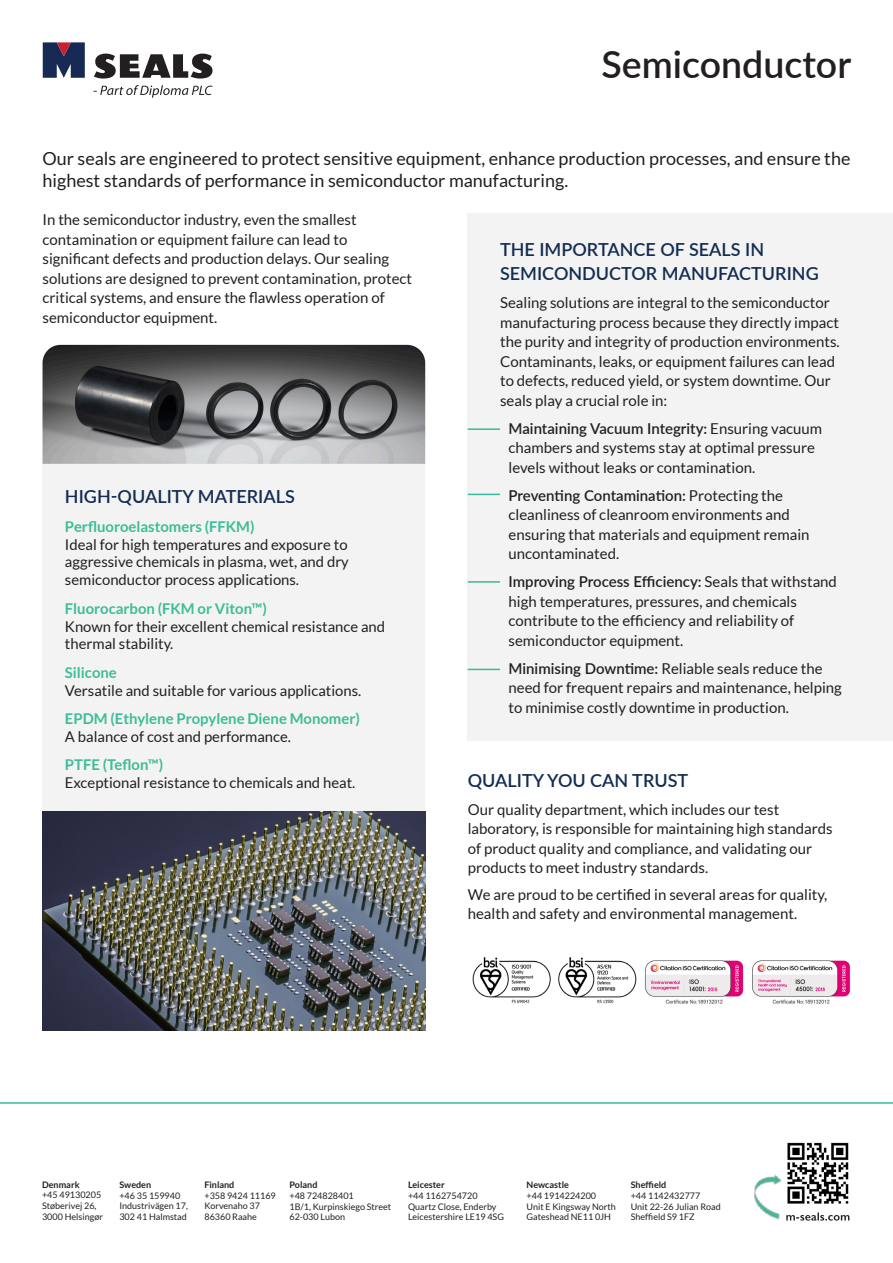
<style>
.page{position:relative;width:893px;height:1263px;background:#fff}
.page>*{position:absolute;margin:0;border:0;box-sizing:border-box;transform-origin:0 0}
.t1{font:600 37.5px "Lato";color:#231f20}
.t2{font:18px/21.6px "Lato";color:#231f20}
.t3{font:600 18px/24px "Lato";color:#132d52}
.t4{font:15px/19.5px "Lato";color:#231f20}
.t5{font:14.85px/17.9px "Lato";color:#231f20}
.t6{font:700 14.85px/17.9px "Lato";color:#3bbd98}
.t7{font:9px "Lato";color:#231f20}
.t8{font:700 9px "Lato";color:#231f20}
.s1{font-weight:700;color:#3bbd98}
.s2{font-weight:400;color:#231f20}
.s3{font-weight:600}
</style>
<div class="page">
<img style="left:818px;top:1142px;width:31px;height:62px">
<img style="left:754px;top:1142px;width:64px;height:79px">
<svg style="left:786px;top:1212px;width:63px;height:8px"></svg>
<div style="left:468px;top:213px;width:425px;height:528px;background:#f4f3f3"></div>
<svg style="left:43px;top:42px;width:42px;height:36px;background:#373c5f"></svg>
<svg style="left:94px;top:54px;width:119px;height:25px"></svg>
<svg style="left:93px;top:85px;width:120px;height:13px"></svg>
<div style="left:43px;top:459px;width:382px;height:353px;background:#f4f3f3"></div>
<img style="left:43px;top:345px;width:382px;height:119px">
<hr style="left:0;top:1102px;width:893px;height:2px;background:#36bc98">
<hr style="left:468px;top:428px;width:32px;height:2px;background:#36bc98">
<hr style="left:468px;top:494px;width:32px;height:1px;background:#36bc98">
<hr style="left:468px;top:581px;width:32px;height:2px;background:#36bc98">
<hr style="left:468px;top:669px;width:32px;height:1px;background:#36bc98">
<img style="left:472px;top:957px;width:379px;height:47px">
<img style="left:43px;top:812px;width:382px;height:218px">
<p class="t1" style="left:601px;top:37px;width:251px">Semiconductor</p>
<p class="t2" style="left:43px;top:148px;width:809px">Our seals are engineered to protect sensitive equipment, enhance production processes, and ensure the highest standards of performance in semiconductor manufacturing.</p>
<p class="t4" style="left:43px;top:210px;width:371px">In the semiconductor industry, even the smallest contamination or equipment failure can lead to significant defects and production delays. Our sealing solutions are designed to prevent contamination, protect critical systems, and ensure the flawless operation of semiconductor equipment.</p>
<p class="t3" style="left:65px;top:484px;width:231px">HIGH-QUALITY MATERIALS</p>
<p class="t5" style="left:65px;top:517px;width:285px"><span class="s1">Perfluoroelastomers (FFKM)<br></span>Ideal for high temperatures and exposure to aggressive chemicals in plasma, wet, and dry semiconductor process applications.</p>
<p class="t5" style="left:65px;top:599px;width:322px"><span class="s1">Fluorocarbon (FKM or Viton™)<br></span>Known for their excellent chemical resistance and thermal stability.</p>
<p class="t5" style="left:65px;top:663px;width:298px"><span class="s1">Silicone<br></span>Versatile and suitable for various applications.</p>
<p class="t6" style="left:65px;top:709px;width:296px">EPDM (Ethylene Propylene Diene Monomer)<br><span class="s2">A balance of cost and performance.</span></p>
<p class="t5" style="left:65px;top:756px;width:292px"><span class="s1">PTFE (Teflon™)<br></span>Exceptional resistance to chemicals and heat.</p>
<p class="t3" style="left:500px;top:237px;width:320px">THE IMPORTANCE OF SEALS IN<br>SEMICONDUCTOR MANUFACTURING</p>
<p class="t4" style="left:500px;top:293px;width:341px">Sealing solutions are integral to the semiconductor manufacturing process because they directly impact the purity and integrity of production environments.<br>Contaminants, leaks, or equipment failures can lead to defects, reduced yield, or system downtime. Our seals play a crucial role in:</p>
<p class="t4" style="left:509px;top:418px;width:315px"><span class="s3">Maintaining Vacuum Integrity:</span> Ensuring vacuum chambers and systems stay at optimal pressure levels without leaks or contamination.</p>
<p class="t4" style="left:509px;top:485px;width:302px"><span class="s3">Preventing Contamination:</span> Protecting the cleanliness of cleanroom environments and ensuring that materials and equipment remain uncontaminated.</p>
<p class="t4" style="left:509px;top:572px;width:330px"><span class="s3">Improving Process Efficiency:</span> Seals that withstand high temperatures, pressures, and chemicals contribute to the efficiency and reliability of semiconductor equipment.</p>
<p class="t4" style="left:509px;top:658px;width:335px"><span class="s3">Minimising Downtime:</span> Reliable seals reduce the need for frequent repairs and maintenance, helping to minimise costly downtime in production.</p>
<p class="t3" style="left:468px;top:767px;width:222px">QUALITY YOU CAN TRUST</p>
<p class="t4" style="left:468px;top:799px;width:366px">Our quality department, which includes our test laboratory, is responsible for maintaining high standards of product quality and compliance, and validating our products to meet industry standards.</p>
<p class="t4" style="left:468px;top:884px;width:361px">We are proud to be certified in several areas for quality, health and safety and environmental management.</p>
<p class="t8" style="left:42px;top:1179px;width:39px">Denmark</p>
<p class="t7" style="left:42px;top:1190px;width:61px">+45 49130205</p>
<p class="t7" style="left:42px;top:1201px;width:56px">Støberivej 26,</p>
<p class="t7" style="left:42px;top:1212px;width:62px">3000 Helsingør</p>
<p class="t8" style="left:119px;top:1179px;width:33px">Sweden</p>
<p class="t7" style="left:119px;top:1190px;width:62px">+46 35 159940</p>
<p class="t7" style="left:119px;top:1201px;width:70px">Industrivägen 17,</p>
<p class="t7" style="left:119px;top:1212px;width:69px">302 41 Halmstad</p>
<p class="t8" style="left:204px;top:1179px;width:31px">Finland</p>
<p class="t7" style="left:204px;top:1190px;width:73px">+358 9424 11169</p>
<p class="t7" style="left:204px;top:1201px;width:57px">Korvenaho 37</p>
<p class="t7" style="left:204px;top:1212px;width:54px">86360 Raahe</p>
<p class="t8" style="left:289px;top:1179px;width:29px">Poland</p>
<p class="t7" style="left:289px;top:1190px;width:66px">+48 724828401</p>
<p class="t7" style="left:289px;top:1201px;width:103px">1B/1, Kurpinskiego Street</p>
<p class="t7" style="left:289px;top:1212px;width:57px">62-030 Lubon</p>
<p class="t8" style="left:408px;top:1179px;width:38px">Leicester</p>
<p class="t7" style="left:408px;top:1190px;width:71px">+44 1162754720</p>
<p class="t7" style="left:408px;top:1201px;width:90px">Quartz Close, Enderby</p>
<p class="t7" style="left:408px;top:1212px;width:97px">Leicestershire LE19 4SG</p>
<p class="t8" style="left:527px;top:1179px;width:44px">Newcastle</p>
<p class="t7" style="left:527px;top:1190px;width:71px">+44 1914224200</p>
<p class="t7" style="left:527px;top:1201px;width:91px">Unit E Kingsway North</p>
<p class="t7" style="left:527px;top:1212px;width:86px">Gateshead NE11 0JH</p>
<p class="t8" style="left:631px;top:1179px;width:37px">Sheffield</p>
<p class="t7" style="left:631px;top:1190px;width:71px">+44 1142432777</p>
<p class="t7" style="left:631px;top:1201px;width:92px">Unit 22-26 Julian Road</p>
<p class="t7" style="left:631px;top:1212px;width:66px">Sheffield S9 1FZ</p>
</div>
